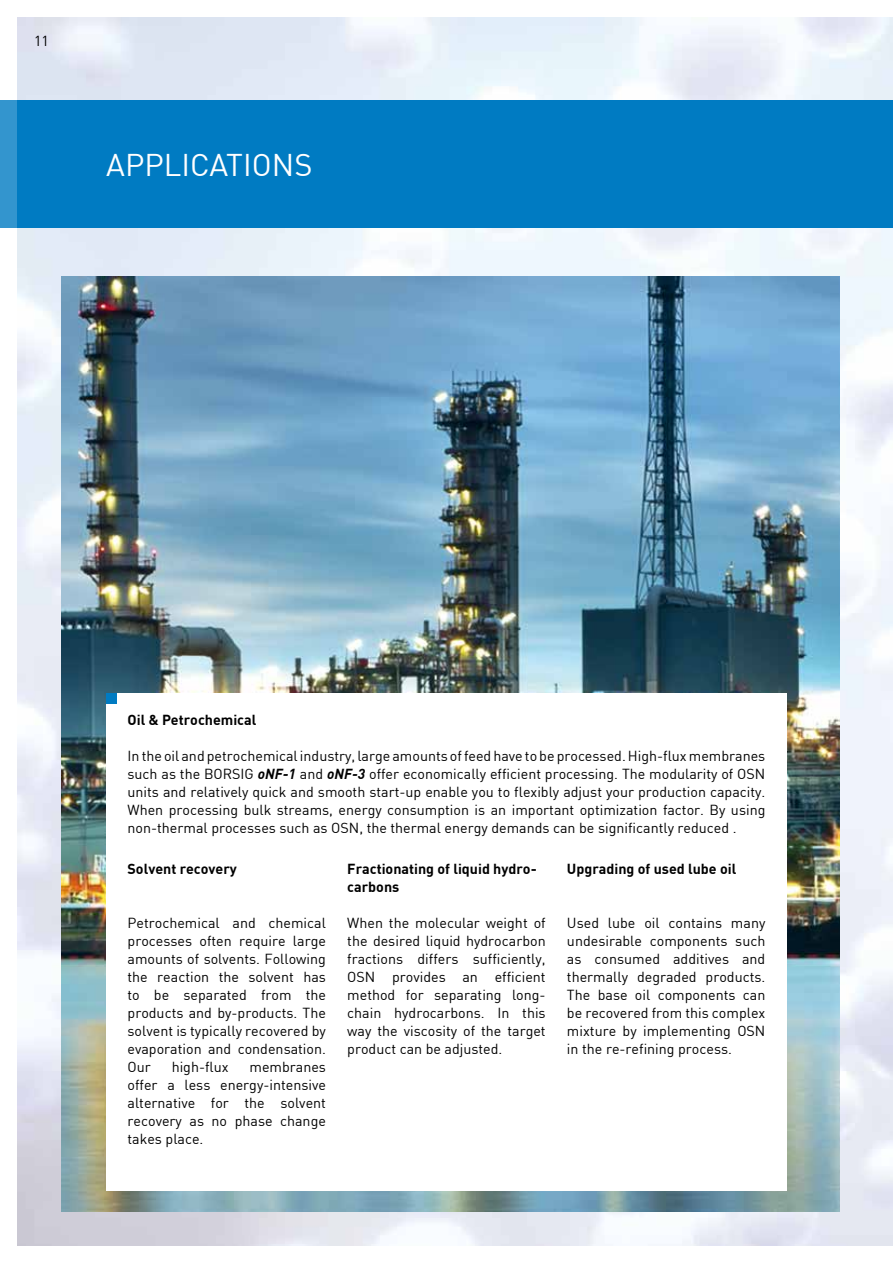
<style>
.page{position:relative;width:893px;height:1263px;background:#fff}
.page>*{position:absolute;margin:0;border:0;box-sizing:border-box;transform-origin:0 0}
.t1{font:30.75px "DIN Pro";color:#fff}
.t2{font:14.25px/18px "DIN Pro";color:#000;text-align:justify}
.t3{font:700 14.25px/18px "DIN Pro";color:#000}
.s1{font-weight:700;font-style:italic}
</style>
<div class="page">
<img style="left:17px;top:17px;width:876px;height:1229px">
<div style="left:0;top:100px;width:17px;height:127px;background:#3395ce"></div>
<img style="left:62px;top:276px;width:778px;height:936px">
<div style="left:106px;top:693px;width:681px;height:498px;background:#fff"></div>
<div style="left:106px;top:693px;width:11px;height:11px;background:#007bc2"></div>
<div style="left:17px;top:100px;width:876px;height:127px;background:#007bc2"></div>
<p class="t2" style="left:34px;top:31px;width:16px">11</p>
<h1 class="t1" style="left:106px;top:142px;width:208px">APPLICATIONS</h1>
<p class="t3" style="left:128px;top:710px;width:130px">Oil &amp; Petrochemical</p>
<p class="t2" style="left:128px;top:746px;width:639px">In the oil and petrochemical industry, large amounts of feed have to be processed. High-flux membranes such as the BORSIG <span class="s1">oNF-1</span> and <span class="s1">oNF-3</span> offer economically efficient processing. The modularity of OSN units and relatively quick and smooth start-up enable you to flexibly adjust your production capacity.<br>When processing bulk streams, energy consumption is an important optimization factor. By using non-thermal processes such as OSN, the thermal energy demands can be significantly reduced .</p>
<p class="t3" style="left:128px;top:859px;width:111px">Solvent recovery</p>
<p class="t3" style="left:347px;top:859px;width:191px">Fractionating of liquid hydro&shy;carbons</p>
<p class="t2" style="left:347px;top:913px;width:200px">When the molecular weight of the desired liquid hydrocarbon fractions differs sufficiently, OSN provides an efficient method for separating long&shy;chain hydrocarbons. In this way the viscosity of the target product can be adjusted.</p>
<p class="t3" style="left:567px;top:859px;width:171px">Upgrading of used lube oil</p>
<p class="t2" style="left:567px;top:913px;width:200px">Used lube oil contains many undesirable components such as consumed additives and thermally degraded products.<br>The base oil components can be recovered from this complex mixture by implementing OSN in the re-refining process.</p>
<p class="t2" style="left:128px;top:913px;width:200px">Petrochemical and chemical processes often require large amounts of solvents. Following the reaction the solvent has to be separated from the products and by-products. The solvent is typically recovered by evaporation and condensation.<br>Our</p>
<p class="t2" style="left:172px;top:1057px;width:58px">high-flux</p>
<p class="t2" style="left:128px;top:1057px;width:200px;text-indent:122px">membranes offer a less energy-intensive alternative for the solvent recovery as no phase change takes place.</p>
</div>
